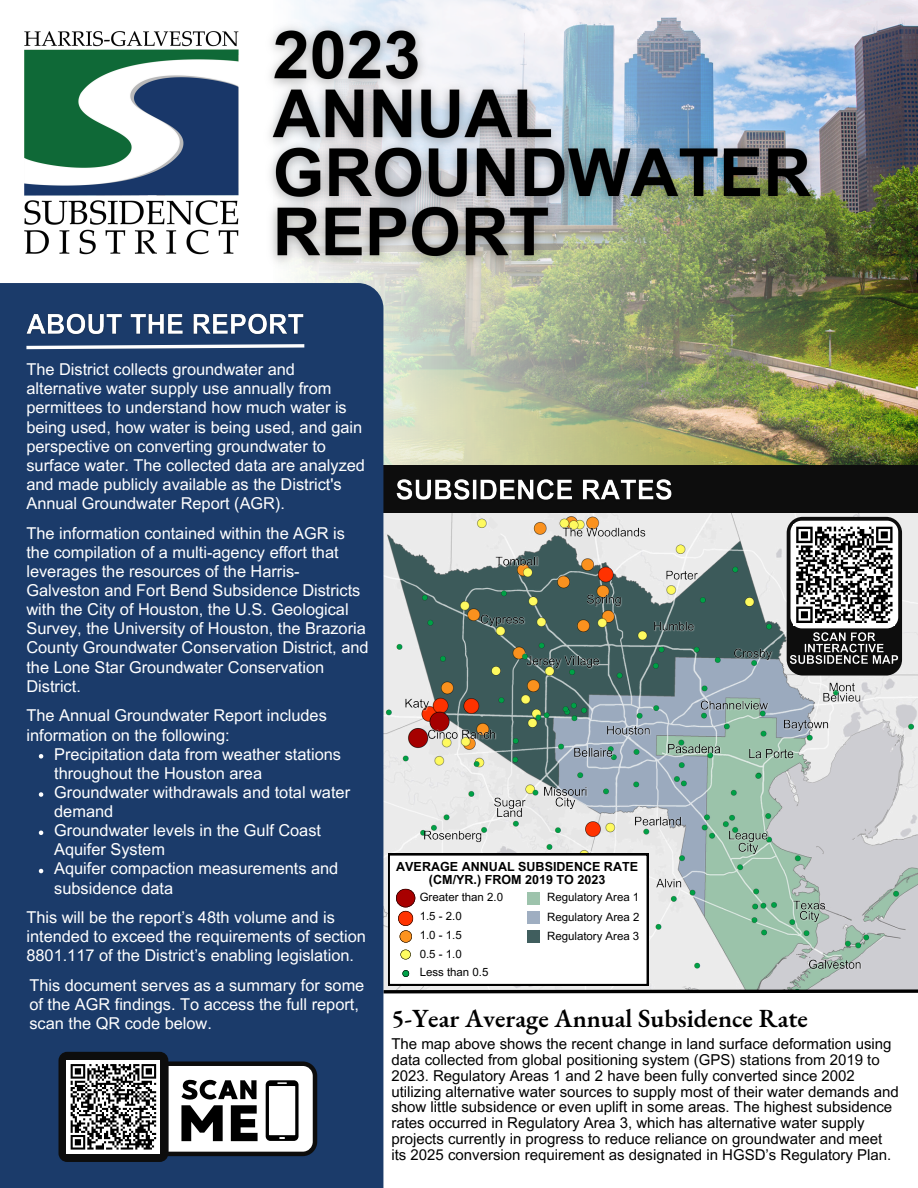
<style>
.page{position:relative;width:918px;height:1188px;background:#fff}
.page>*{position:absolute;margin:0;border:0;box-sizing:border-box;transform-origin:0 0}
.t1{font:600 25.5px "EB Garamond";color:#000}
.t2{font:16.35px/19.2px "Arial MT Pro";color:#fff}
.t3{font:15px/15.8px "Arial MT Pro";color:#000}
.t4{font:700 12.6px/12.6px "Arial MT Pro";color:#000;text-align:center}
.t5{font:11.4px "Arial MT Pro";color:#000}
</style>
<div class="page">
<img style="left:296px;top:0;width:622px;height:465px">
<div style="left:304px;top:465px;width:614px;height:48px;background:#0d0d0d"></div>
<img style="left:383px;top:513px;width:535px;height:341px">
<div style="left:0;top:283px;width:383px;height:905px;background:#1b3b6a"></div>
<svg style="left:23px;top:342px;width:285px;height:9px"></svg>
<img style="left:24px;top:31px;width:215px;height:224px">
<svg style="left:168px;top:1061px;width:149px;height:95px"></svg>
<div style="left:59px;top:1052px;width:109px;height:110px;background:#0d0d0d;border-radius:9px"></div>
<div style="left:66px;top:1060px;width:94px;height:94px;background:#fff"></div>
<svg style="left:70px;top:1064px;width:87px;height:86px"></svg>
<div style="left:787px;top:517px;width:115px;height:158px;background:#0d0d0d;border-radius:16px"></div>
<img style="left:270px;top:15px;width:559px;height:263px">
<img style="left:396px;top:479px;width:276px;height:21px">
<img style="left:23px;top:310px;width:286px;height:32px">
<svg style="left:39px;top:754px;width:4px;height:5px"></svg>
<svg style="left:39px;top:792px;width:4px;height:5px"></svg>
<svg style="left:39px;top:831px;width:4px;height:4px"></svg>
<svg style="left:39px;top:869px;width:4px;height:4px"></svg>
<img style="left:604px;top:723px;width:49px;height:16px">
<img style="left:665px;top:742px;width:59px;height:15px">
<img style="left:633px;top:814px;width:51px;height:16px">
<img style="left:820px;top:680px;width:44px;height:26px">
<img style="left:726px;top:829px;width:45px;height:25px">
<img style="left:651px;top:619px;width:47px;height:16px">
<img style="left:585px;top:592px;width:38px;height:17px">
<img style="left:479px;top:612px;width:48px;height:17px">
<img style="left:402px;top:697px;width:30px;height:17px">
<img style="left:491px;top:795px;width:40px;height:25px">
<img style="left:422px;top:828px;width:62px;height:18px">
<img style="left:732px;top:646px;width:42px;height:17px">
<img style="left:782px;top:717px;width:50px;height:18px">
<img style="left:541px;top:785px;width:49px;height:27px">
<img style="left:524px;top:654px;width:79px;height:17px">
<img style="left:747px;top:747px;width:50px;height:15px">
<svg style="left:380px;top:854px;width:538px;height:141px"></svg>
<div style="left:400px;top:930px;width:12px;height:13px;background:#fd931f;border-radius:50%"></div>
<div style="left:400px;top:930px;width:12px;height:13px;border:1px solid #000;border-radius:50%"></div>
<div style="left:400px;top:950px;width:11px;height:10px;background:#fffc60;border-radius:50%"></div>
<div style="left:400px;top:950px;width:11px;height:10px;border:1px solid #000;border-radius:50%"></div>
<div style="left:402px;top:970px;width:7px;height:7px;background:#00a249;border-radius:50%"></div>
<div style="left:402px;top:970px;width:7px;height:7px;border:1px solid #000;border-radius:50%"></div>
<div style="left:527px;top:892px;width:12px;height:13px;background:#9dc3ac"></div>
<div style="left:527px;top:911px;width:12px;height:13px;background:#9faec1"></div>
<div style="left:527px;top:930px;width:12px;height:13px;background:#405e5e"></div>
<img style="left:787px;top:630px;width:116px;height:39px">
<svg style="left:789px;top:519px;width:111px;height:110px"></svg>
<img style="left:561px;top:525px;width:87px;height:16px">
<img style="left:663px;top:568px;width:39px;height:16px">
<img style="left:698px;top:698px;width:73px;height:16px">
<img style="left:571px;top:745px;width:45px;height:15px">
<img style="left:494px;top:554px;width:46px;height:16px">
<img style="left:426px;top:727px;width:72px;height:15px">
<h4 class="t2" style="left:26px;top:362px;width:340px">The District collects groundwater and alternative water supply use annually from permittees to understand how much water is being used, how water is being used, and gain perspective on converting groundwater to surface water. The collected data are analyzed and made publicly available as the District's Annual Groundwater Report (AGR).</h4>
<p class="t2" style="left:26px;top:525px;width:344px">The information contained within the AGR is the compilation of a multi-agency effort that leverages the resources of the Harris-Galveston and Fort Bend Subsidence Districts with the City of Houston, the U.S. Geological Survey, the University of Houston, the Brazoria County Groundwater Conservation District, and the Lone Star Groundwater Conservation District.</p>
<p class="t2" style="left:26px;top:708px;width:302px">The Annual Groundwater Report includes information on the following:</p>
<p class="t2" style="left:54px;top:746px;width:288px">Precipitation data from weather stations throughout the Houston area</p>
<p class="t2" style="left:54px;top:785px;width:297px">Groundwater withdrawals and total water demand</p>
<h4 class="t2" style="left:54px;top:823px;width:268px">Groundwater levels in the Gulf Coast<br>Aquifer System</h4>
<h4 class="t2" style="left:54px;top:861px;width:286px">Aquifer compaction measurements and subsidence data</h4>
<p class="t2" style="left:26px;top:910px;width:341px">This will be the report’s 48th volume and is intended to exceed the requirements of section<br>8801.117 of the District’s enabling legislation.</p>
<p class="t2" style="left:29px;top:978px;width:336px">This document serves as a summary for some of the AGR findings. To access the full report, scan the QR code below.</p>
<p class="t4" style="left:396px;top:862px;width:243px">AVERAGE ANNUAL SUBSIDENCE RATE (CM/YR.) FROM 2019 TO 2023</p>
<p class="t5" style="left:547px;top:893px;width:94px">Regulatory Area 1</p>
<p class="t5" style="left:547px;top:912px;width:94px">Regulatory Area 2</p>
<p class="t5" style="left:547px;top:931px;width:94px">Regulatory Area 3</p>
<p class="t5" style="left:420px;top:893px;width:85px">Greater than 2.0</p>
<p class="t5" style="left:420px;top:912px;width:44px">1.5 - 2.0</p>
<p class="t5" style="left:420px;top:930px;width:44px">1.0 - 1.5</p>
<p class="t5" style="left:420px;top:949px;width:44px">0.5 - 1.0</p>
<p class="t5" style="left:420px;top:968px;width:70px">Less than 0.5</p>
<h4 class="t1" style="left:391px;top:1002px;width:418px">5-Year Average Annual Subsidence Rate</h4>
<h4 class="t3" style="left:391px;top:1038px;width:509px">The map above shows the recent change in land surface deformation using data collected from global positioning system (GPS) stations from 2019 to 2023. Regulatory Areas 1 and 2 have been fully converted since 2002 utilizing alternative water sources to supply most of their water demands and show little subsidence or even uplift in some areas. The highest subsidence rates occurred in Regulatory Area 3, which has alternative water supply projects currently in progress to reduce reliance on groundwater and meet its 2025 conversion requirement as designated in HGSD’s Regulatory Plan.</h4>
</div>
